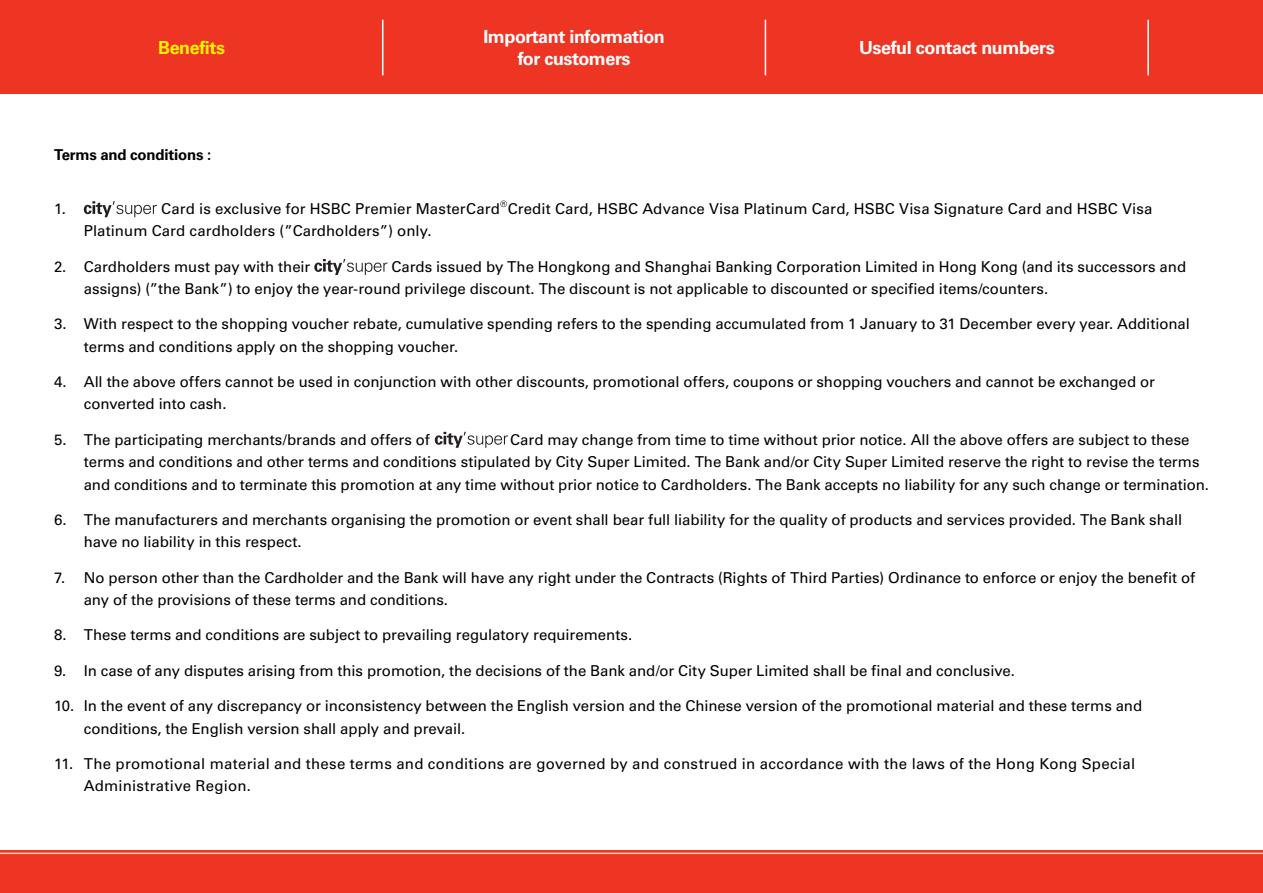
<style>
.page{position:relative;width:1263px;height:893px;background:#fff}
.page>*{position:absolute;margin:0;border:0;box-sizing:border-box;transform-origin:0 0}
.t1{font:700 18px/21.8px "Univers LT Std";letter-spacing:-.025em;color:#fff;text-align:center}
.t2{font:700 18px "Univers LT Std";letter-spacing:-.025em;color:#fff200}
.t3{font:15px/22.5px "Univers LT Std";color:#000}
.t4{font:700 15px "Univers LT Std";letter-spacing:-.015em;color:#000}
.t5{font:8.7px "Univers LT Std";color:#000}
</style>
<div class="page">
<div style="left:0;top:850px;width:1263px;height:43px;background:#ee3524"></div>
<div style="left:0;top:0;width:1263px;height:94px;background:#ee3524"></div>
<hr style="left:0;top:853px;width:1263px;height:1px;background:#fff">
<svg style="left:84px;top:201px;width:73px;height:16px"></svg>
<svg style="left:314px;top:259px;width:73px;height:16px"></svg>
<svg style="left:435px;top:432px;width:73px;height:16px"></svg>
<hr style="left:382px;top:20px;width:1px;height:55px;background:#fff">
<hr style="left:765px;top:20px;width:1px;height:55px;background:#fff">
<hr style="left:1147px;top:20px;width:2px;height:55px;background:#fff">
<p class="t2" style="left:158px;top:37px;width:68px">Benefits</p>
<p class="t1" style="left:483px;top:26px;width:183px">Important information for customers</p>
<p class="t1" style="left:859px;top:37px;width:197px">Useful contact numbers</p>
<p class="t4" style="left:54px;top:146px;width:159px">Terms and conditions :</p>
<p class="t3" style="left:54px;top:198px;width:13px">1.</p>
<p class="t3" style="left:161px;top:198px;width:340px">Card is exclusive for HSBC Premier MasterCard</p>
<p class="t5" style="left:500px;top:199px;width:8px">®</p>
<p class="t3" style="left:508px;top:198px;width:646px">Credit Card, HSBC Advance Visa Platinum Card, HSBC Visa Signature Card and HSBC Visa</p>
<p class="t3" style="left:84px;top:220px;width:349px">Platinum Card cardholders (”Cardholders”) only.</p>
<p class="t3" style="left:54px;top:255px;width:258px">2. Cardholders must pay with their</p>
<p class="t3" style="left:84px;top:256px;width:1104px;line-height:22px;text-indent:308px">Cards issued by The Hongkong and Shanghai Banking Corporation Limited in Hong Kong (and its successors and assigns) (”the Bank”) to enjoy the year-round privilege discount. The discount is not applicable to discounted or specified items/counters.</p>
<p class="t3" style="left:84px;top:313px;width:1107px;text-indent:-30px">3. With respect to the shopping voucher rebate, cumulative spending refers to the spending accumulated from 1 January to 31 December every year. Additional terms and conditions apply on the shopping voucher.</p>
<p class="t3" style="left:84px;top:370px;width:1072px;text-indent:-30px">4. All the above offers cannot be used in conjunction with other discounts, promotional offers, coupons or shopping vouchers and cannot be exchanged or converted into cash.</p>
<p class="t3" style="left:54px;top:428px;width:377px">5. The participating merchants/brands and offers of</p>
<p class="t3" style="left:84px;top:428px;width:1127px;text-indent:426px">Card may change from time to time without prior notice. All the above offers are subject to these terms and conditions and other terms and conditions stipulated by City Super Limited. The Bank and/or City Super Limited reserve the right to revise the terms and conditions and to terminate this promotion at any time without prior notice to Cardholders. The Bank accepts no liability for any such change or termination.</p>
<p class="t3" style="left:84px;top:508px;width:1100px;text-indent:-30px">6. The manufacturers and merchants organising the promotion or event shall bear full liability for the quality of products and services provided. The Bank shall have no liability in this respect.</p>
<p class="t3" style="left:84px;top:566px;width:1113px;text-indent:-30px">7. No person other than the Cardholder and the Bank will have any right under the Contracts (Rights of Third Parties) Ordinance to enforce or enjoy the benefit of any of the provisions of these terms and conditions.</p>
<p class="t3" style="left:54px;top:624px;width:580px">8. These terms and conditions are subject to prevailing regulatory requirements.</p>
<p class="t3" style="left:54px;top:659px;width:963px">9. In case of any disputes arising from this promotion, the decisions of the Bank and/or City Super Limited shall be final and conclusive.</p>
<p class="t3" style="left:84px;top:694px;width:1060px;text-indent:-30px">10. In the event of any discrepancy or inconsistency between the English version and the Chinese version of the promotional material and these terms and conditions, the English version shall apply and prevail.</p>
<p class="t3" style="left:84px;top:752px;width:1053px;text-indent:-30px">11. The promotional material and these terms and conditions are governed by and construed in accordance with the laws of the Hong Kong Special<br>Administrative Region.</p>
</div>
